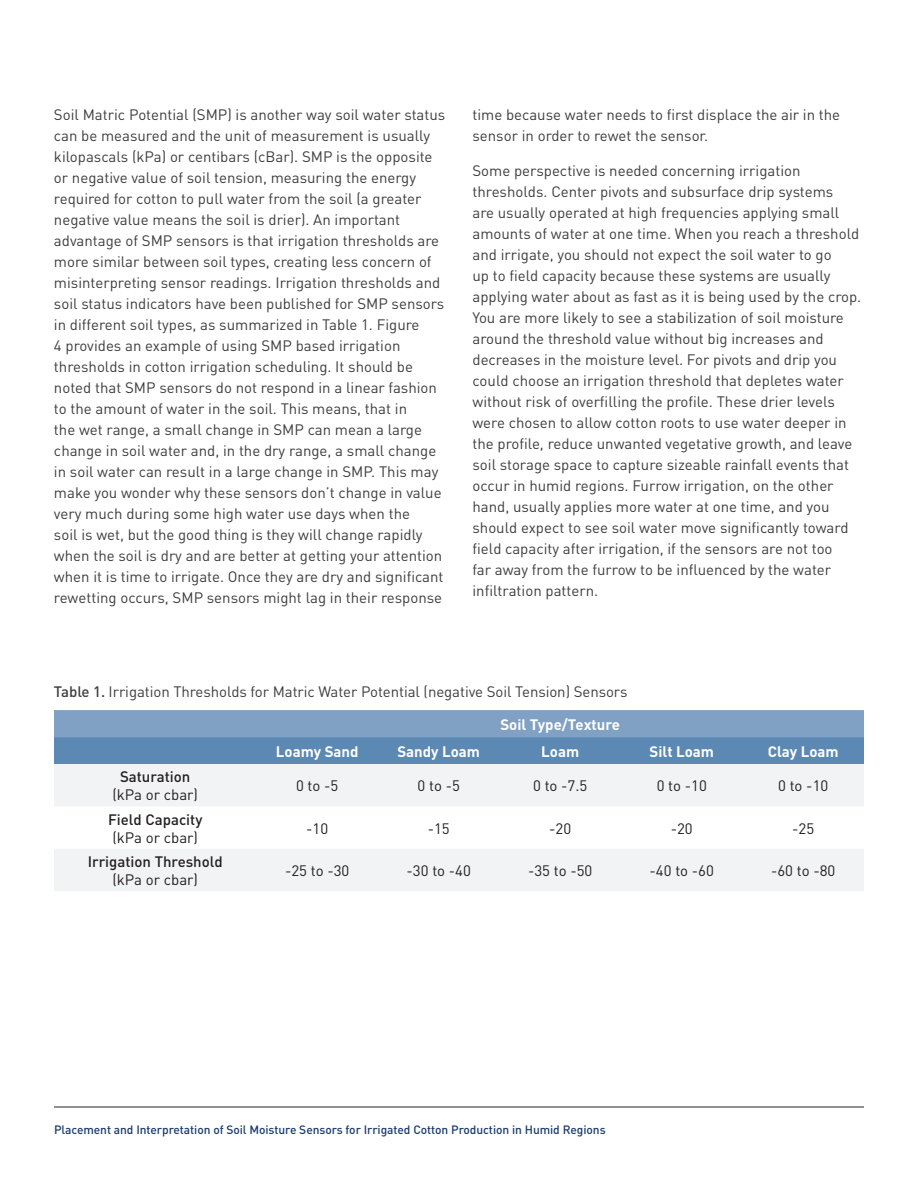
<style>
.page{position:relative;width:918px;height:1188px;background:#fff}
.page>*{position:absolute;margin:0;border:0;box-sizing:border-box;transform-origin:0 0}
.t1{font:15px/21px "DIN";color:#3e3e3f}
.t2{font:15px "DIN";color:#231f20}
.t3{font:700 15px "DIN";color:#fff}
.t4{font:500 15px "DIN";color:#231f20}
.t5{font:500 12px "DIN";letter-spacing:-.005em;color:#1c3c6e}
.s1{font-weight:500}
</style>
<div class="page">
<hr style="left:54px;top:1107px;width:810px;height:1px;background:#939598">
<svg style="left:54px;top:710px;width:810px;height:54px;background:#6d94bb"></svg>
<svg style="left:54px;top:764px;width:810px;height:127px;fill:#f2f3f4"></svg>
<p class="t1" style="left:54px;top:104px;width:393px">Soil Matric Potential (SMP) is another way soil water status can be measured and the unit of measurement is usually kilopascals (kPa) or centibars (cBar). SMP is the opposite or negative value of soil tension, measuring the energy required for cotton to pull water from the soil (a greater negative value means the soil is drier). An important advantage of SMP sensors is that irrigation thresholds are more similar between soil types, creating less concern of misinterpreting sensor readings. Irrigation thresholds and soil status indicators have been published for SMP sensors in different soil types, as summarized in Table 1. Figure<br>4 provides an example of using SMP based irrigation thresholds in cotton irrigation scheduling. It should be noted that SMP sensors do not respond in a linear fashion to the amount of water in the soil. This means, that in<br>the wet range, a small change in SMP can mean a large change in soil water and, in the dry range, a small change in soil water can result in a large change in SMP. This may make you wonder why these sensors don’t change in value very much during some high water use days when the<br>soil is wet, but the good thing is they will change rapidly when the soil is dry and are better at getting your attention when it is time to irrigate. Once they are dry and significant rewetting occurs, SMP sensors might lag in their response</p>
<p class="t1" style="left:472px;top:104px;width:369px">time because water needs to first displace the air in the sensor in order to rewet the sensor.</p>
<p class="t1" style="left:472px;top:160px;width:390px">Some perspective is needed concerning irrigation thresholds. Center pivots and subsurface drip systems<br>are usually operated at high frequencies applying small amounts of water at one time. When you reach a threshold and irrigate, you should not expect the soil water to go<br>up to field capacity because these systems are usually applying water about as fast as it is being used by the crop.<br>You are more likely to see a stabilization of soil moisture around the threshold value without big increases and decreases in the moisture level. For pivots and drip you could choose an irrigation threshold that depletes water without risk of overfilling the profile. These drier levels were chosen to allow cotton roots to use water deeper in the profile, reduce unwanted vegetative growth, and leave soil storage space to capture sizeable rainfall events that occur in humid regions. Furrow irrigation, on the other hand, usually applies more water at one time, and you should expect to see soil water move significantly toward field capacity after irrigation, if the sensors are not too<br>far away from the furrow to be influenced by the water infiltration pattern.</p>
<p class="t1" style="left:54px;top:680px;width:575px"><span class="s1">Table 1.</span> Irrigation Thresholds for Matric Water Potential (negative Soil Tension) Sensors</p>
<p class="t3" style="left:500px;top:715px;width:121px">Soil Type/Texture</p>
<p class="t4" style="left:120px;top:767px;width:72px">Saturation</p>
<p class="t2" style="left:112px;top:786px;width:87px">(kPa or cbar)</p>
<p class="t4" style="left:108px;top:810px;width:96px">Field Capacity</p>
<p class="t2" style="left:112px;top:828px;width:87px">(kPa or cbar)</p>
<p class="t4" style="left:88px;top:852px;width:137px">Irrigation Threshold</p>
<p class="t2" style="left:112px;top:870px;width:87px">(kPa or cbar)</p>
<p class="t3" style="left:276px;top:742px;width:84px">Loamy Sand</p>
<p class="t3" style="left:397px;top:742px;width:84px">Sandy Loam</p>
<p class="t3" style="left:541px;top:742px;width:39px">Loam</p>
<p class="t3" style="left:649px;top:742px;width:66px">Silt Loam</p>
<p class="t3" style="left:768px;top:742px;width:72px">Clay Loam</p>
<p class="t2" style="left:296px;top:777px;width:44px">0 to -5</p>
<p class="t2" style="left:418px;top:777px;width:44px">0 to -5</p>
<p class="t2" style="left:533px;top:777px;width:56px">0 to -7.5</p>
<p class="t2" style="left:657px;top:777px;width:52px">0 to -10</p>
<p class="t2" style="left:778px;top:777px;width:52px">0 to -10</p>
<p class="t2" style="left:306px;top:819px;width:24px">-10</p>
<p class="t2" style="left:428px;top:819px;width:24px">-15</p>
<p class="t2" style="left:549px;top:819px;width:24px">-20</p>
<p class="t2" style="left:671px;top:819px;width:24px">-20</p>
<p class="t2" style="left:792px;top:819px;width:24px">-25</p>
<p class="t2" style="left:285px;top:861px;width:66px">-25 to -30</p>
<p class="t2" style="left:407px;top:861px;width:66px">-30 to -40</p>
<p class="t2" style="left:528px;top:861px;width:66px">-35 to -50</p>
<p class="t2" style="left:650px;top:861px;width:66px">-40 to -60</p>
<p class="t2" style="left:771px;top:861px;width:66px">-60 to -80</p>
<p class="t5" style="left:54px;top:1122px;width:553px">Placement and Interpretation of Soil Moisture Sensors for Irrigated Cotton Production in Humid Regions</p>
</div>
